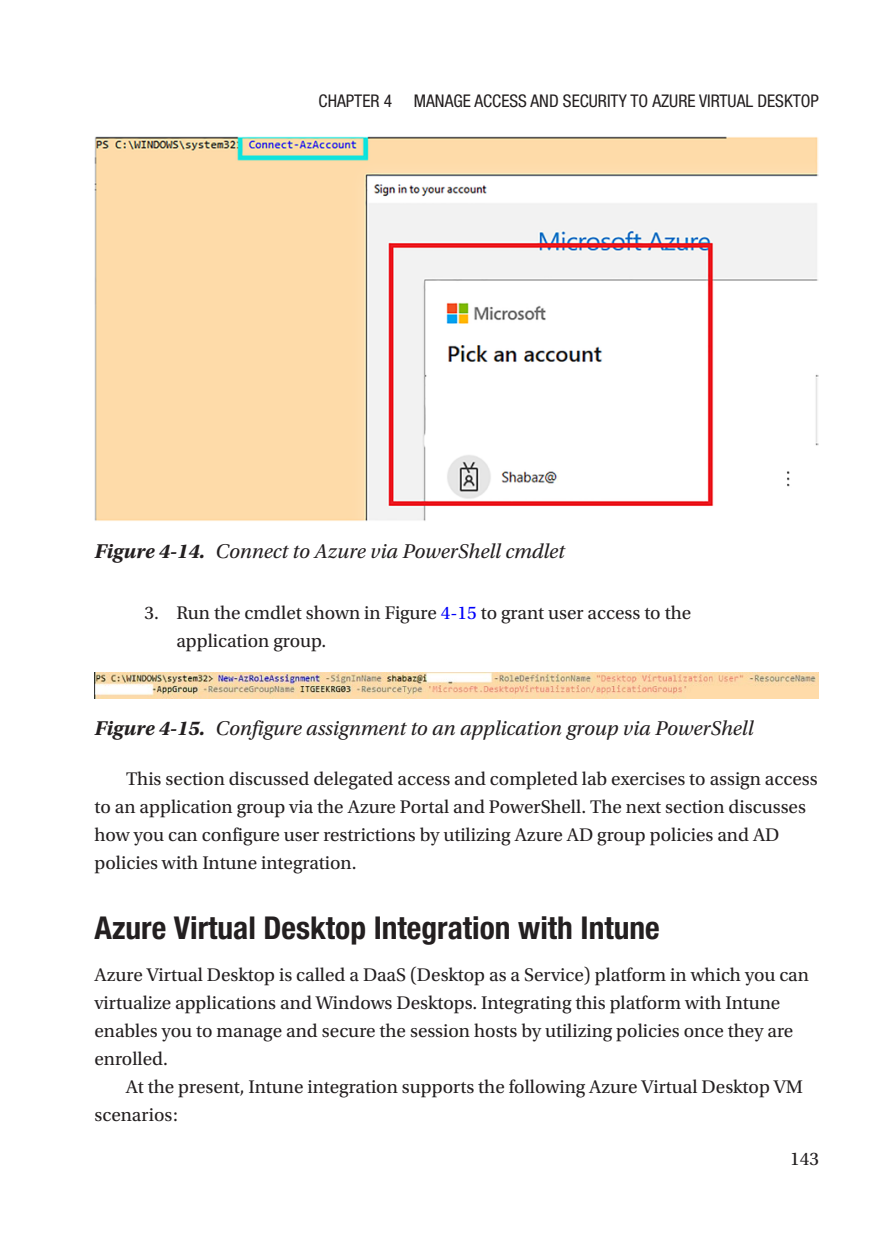
<style>
.page{position:relative;width:882px;height:1260px;background:#fff}
.page>*{position:absolute;margin:0;border:0;box-sizing:border-box;transform-origin:0 0}
.t1{font:700 condensed 31.5px "Helvetica Neue LT Std";color:#231f20}
.t2{font:italic 21px "Utopia Std";color:#231f20}
.t3{font:19.25px/28px "Utopia Std";color:#231f20}
.t4{font:condensed 17.5px "Helvetica Neue LT Std";color:#231f20}
.s1{font-weight:700}
.s2{color:#0000fa}
</style>
<div class="page">
<img style="left:94px;top:136px;width:725px;height:385px">
<img style="left:94px;top:673px;width:725px;height:25px">
<p class="t4" style="left:319px;top:91px;width:502px">CHAPTER 4 MANAGE ACCESS AND SECURITY TO AZURE VIRTUAL DESKTOP</p>
<p class="t2" style="left:94px;top:539px;width:472px"><span class="s1">Figure 4-14.</span> Connect to Azure via PowerShell cmdlet</p>
<p class="t3" style="left:176px;top:599px;width:516px;text-indent:-32px">3. Run the cmdlet shown in Figure <span class="s2">4-15</span> to grant user access to the application group.</p>
<p class="t2" style="left:94px;top:716px;width:660px"><span class="s1">Figure 4-15.</span> Configure assignment to an application group via PowerShell</p>
<p class="t3" style="left:95px;top:766px;width:725px;text-indent:31px">This section discussed delegated access and completed lab exercises to assign access to an application group via the Azure Portal and PowerShell. The next section discusses how you can configure user restrictions by utilizing Azure AD group policies and AD policies with Intune integration.</p>
<h1 class="t1" style="left:94px;top:909px;width:567px">Azure Virtual Desktop Integration with Intune</h1>
<p class="t3" style="left:94px;top:962px;width:716px">Azure Virtual Desktop is called a DaaS (Desktop as a Service) platform in which you can virtualize applications and Windows Desktops. Integrating this platform with Intune enables you to manage and secure the session hosts by utilizing policies once they are enrolled.</p>
<p class="t3" style="left:94px;top:1074px;width:710px;text-indent:31px">At the present, Intune integration supports the following Azure Virtual Desktop VM scenarios:</p>
<p class="t3" style="left:790px;top:1146px;width:30px">143</p>
</div>
